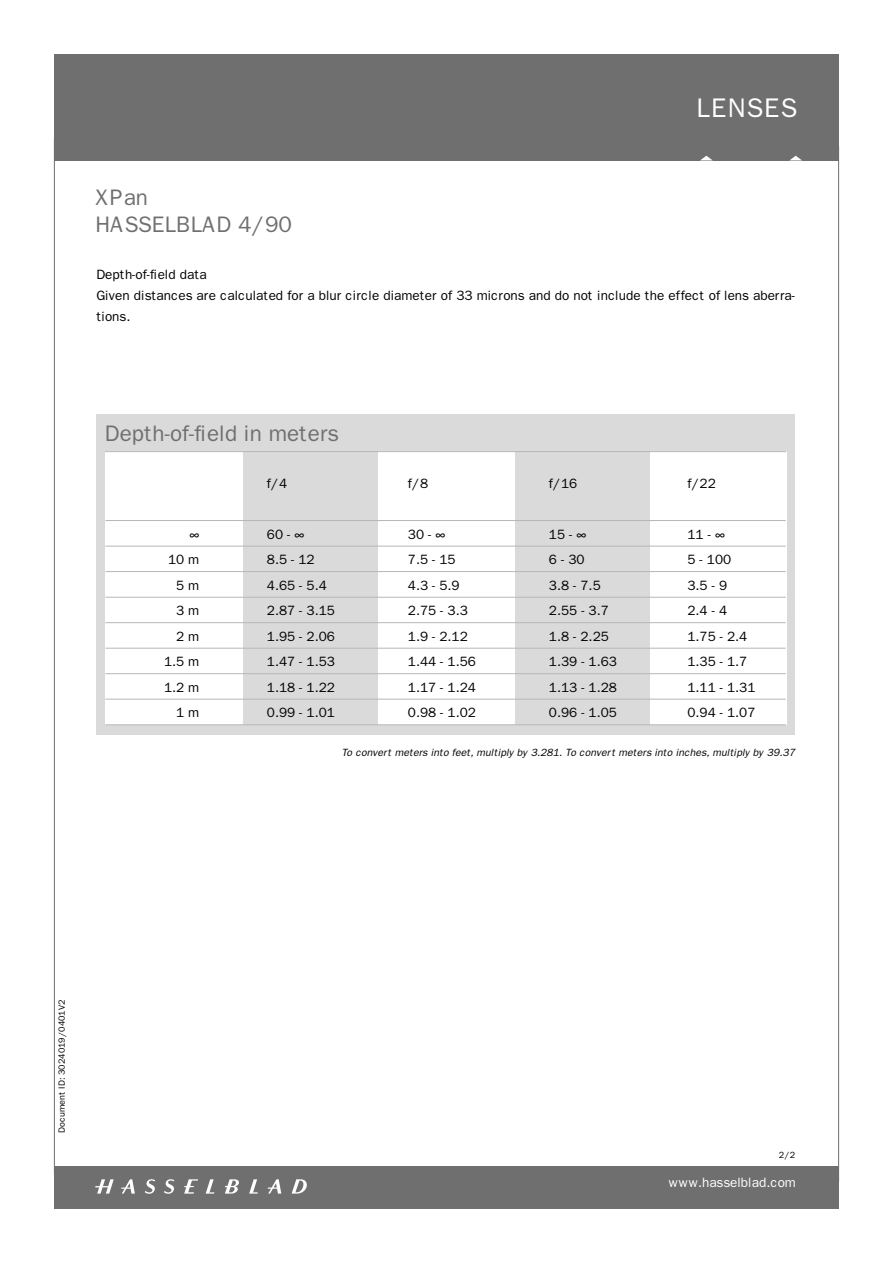
<style>
.page{position:relative;width:893px;height:1263px;background:#fff}
.page>*{position:absolute;margin:0;border:0;box-sizing:border-box;transform-origin:0 0}
.t1{font:27px "Franklin Gothic";letter-spacing:.04em;color:#fff}
.t2{font:22.5px/27px "Franklin Gothic";color:#6f6f6f}
.t3{font:13.5px/21px "Franklin Gothic";color:#000}
.t4{font:13.5px "Franklin Gothic";color:#fff}
.t5{font:600 condensed 13.5px "Myriad Pro";color:#000}
.t6{font:italic 10.5px "Franklin Gothic";color:#000}
.t7{font:9px "Franklin Gothic";color:#000}
.s1{font-family:"Myriad Pro";font-weight:600;font-stretch:condensed}
</style>
<div class="page">
<div style="left:54px;top:1166px;width:785px;height:43px;background:#6f6f6f"></div>
<div style="left:54px;top:54px;width:785px;height:106px;background:#6f6f6f"></div>
<hr style="left:54px;top:139px;width:1px;height:1035px;background:#6f6f6f">
<hr style="left:838px;top:146px;width:1px;height:1036px;background:#6f6f6f">
<svg style="left:121px;top:1179px;width:14px;height:14px"></svg>
<svg style="left:184px;top:1179px;width:14px;height:14px"></svg>
<svg style="left:206px;top:1179px;width:8px;height:14px"></svg>
<svg style="left:249px;top:1179px;width:9px;height:14px"></svg>
<svg style="left:96px;top:1179px;width:18px;height:14px"></svg>
<svg style="left:268px;top:1179px;width:13px;height:14px"></svg>
<svg style="left:145px;top:1179px;width:10px;height:14px"></svg>
<svg style="left:164px;top:1179px;width:10px;height:14px"></svg>
<svg style="left:225px;top:1179px;width:14px;height:14px"></svg>
<svg style="left:292px;top:1179px;width:15px;height:14px"></svg>
<svg style="left:701px;top:156px;width:11px;height:4px"></svg>
<svg style="left:790px;top:156px;width:12px;height:4px"></svg>
<div style="left:96px;top:414px;width:699px;height:320px;background:#dadada"></div>
<div style="left:105px;top:452px;width:137px;height:273px;background:#fff"></div>
<div style="left:650px;top:452px;width:136px;height:273px;background:#fff"></div>
<div style="left:378px;top:452px;width:136px;height:273px;background:#fff"></div>
<h1 class="t1" style="left:697px;top:92px;width:102px">LENSES</h1>
<h2 class="t2" style="left:95px;top:184px;width:198px">XPan<br>HASSELBLAD 4/90</h2>
<p class="t3" style="left:96px;top:264px;width:700px">Depth-of-field data<br>Given distances are calculated for a blur circle diameter of 33 microns and do not include the effect of lens aberra&shy;tions.</p>
<h2 class="t2" style="left:105px;top:420px;width:235px">Depth-of-field in meters</h2>
<p class="t3" style="left:267px;top:473px;width:22px">f/4</p>
<p class="t3" style="left:408px;top:473px;width:22px">f/8</p>
<p class="t3" style="left:549px;top:473px;width:30px">f/16</p>
<p class="t3" style="left:687px;top:473px;width:30px">f/22</p>
<p class="t5" style="left:189px;top:527px;width:11px">∞</p>
<p class="t3" style="left:267px;top:524px;width:39px">60 - <span class="s1">∞</span></p>
<p class="t3" style="left:408px;top:524px;width:39px">30 - <span class="s1">∞</span></p>
<p class="t3" style="left:549px;top:524px;width:39px">15 - <span class="s1">∞</span></p>
<p class="t3" style="left:687px;top:524px;width:39px">11 - <span class="s1">∞</span></p>
<p class="t3" style="left:168px;top:549px;width:33px">10 m</p>
<p class="t3" style="left:267px;top:549px;width:49px">8.5 - 12</p>
<p class="t3" style="left:408px;top:549px;width:49px">7.5 - 15</p>
<p class="t3" style="left:549px;top:549px;width:37px">6 - 30</p>
<p class="t3" style="left:687px;top:549px;width:45px">5 - 100</p>
<p class="t3" style="left:176px;top:575px;width:25px">5 m</p>
<p class="t3" style="left:267px;top:575px;width:61px">4.65 - 5.4</p>
<p class="t3" style="left:408px;top:575px;width:53px">4.3 - 5.9</p>
<p class="t3" style="left:549px;top:575px;width:53px">3.8 - 7.5</p>
<p class="t3" style="left:687px;top:575px;width:41px">3.5 - 9</p>
<p class="t3" style="left:176px;top:600px;width:25px">3 m</p>
<p class="t3" style="left:267px;top:600px;width:70px">2.87 - 3.15</p>
<p class="t3" style="left:408px;top:600px;width:61px">2.75 - 3.3</p>
<p class="t3" style="left:549px;top:600px;width:61px">2.55 - 3.7</p>
<p class="t3" style="left:687px;top:600px;width:41px">2.4 - 4</p>
<p class="t3" style="left:176px;top:626px;width:25px">2 m</p>
<p class="t3" style="left:267px;top:626px;width:70px">1.95 - 2.06</p>
<p class="t3" style="left:408px;top:626px;width:61px">1.9 - 2.12</p>
<p class="t3" style="left:549px;top:626px;width:61px">1.8 - 2.25</p>
<p class="t3" style="left:687px;top:626px;width:61px">1.75 - 2.4</p>
<p class="t3" style="left:164px;top:651px;width:37px">1.5 m</p>
<p class="t3" style="left:267px;top:651px;width:70px">1.47 - 1.53</p>
<p class="t3" style="left:408px;top:651px;width:70px">1.44 - 1.56</p>
<p class="t3" style="left:549px;top:651px;width:70px">1.39 - 1.63</p>
<p class="t3" style="left:687px;top:651px;width:61px">1.35 - 1.7</p>
<p class="t3" style="left:164px;top:677px;width:37px">1.2 m</p>
<p class="t3" style="left:267px;top:677px;width:70px">1.18 - 1.22</p>
<p class="t3" style="left:408px;top:677px;width:70px">1.17 - 1.24</p>
<p class="t3" style="left:549px;top:677px;width:70px">1.13 - 1.28</p>
<p class="t3" style="left:687px;top:677px;width:70px">1.11 - 1.31</p>
<p class="t3" style="left:176px;top:702px;width:25px">1 m</p>
<p class="t3" style="left:267px;top:702px;width:70px">0.99 - 1.01</p>
<p class="t3" style="left:408px;top:702px;width:70px">0.98 - 1.02</p>
<p class="t3" style="left:549px;top:702px;width:70px">0.96 - 1.05</p>
<p class="t3" style="left:687px;top:702px;width:70px">0.94 - 1.07</p>
<p class="t6" style="left:342px;top:746px;width:455px">To convert meters into feet, multiply by 3.281. To convert meters into inches, multiply by 39.37</p>
<p class="t7" style="left:57px;top:1133px;width:135px;rotate:-90deg">Document ID: 3024019/0401V2</p>
<p class="t7" style="left:779px;top:1149px;width:18px">2/2</p>
<p class="t4" style="left:669px;top:1175px;width:129px">www.hasselblad.com</p>
</div>
